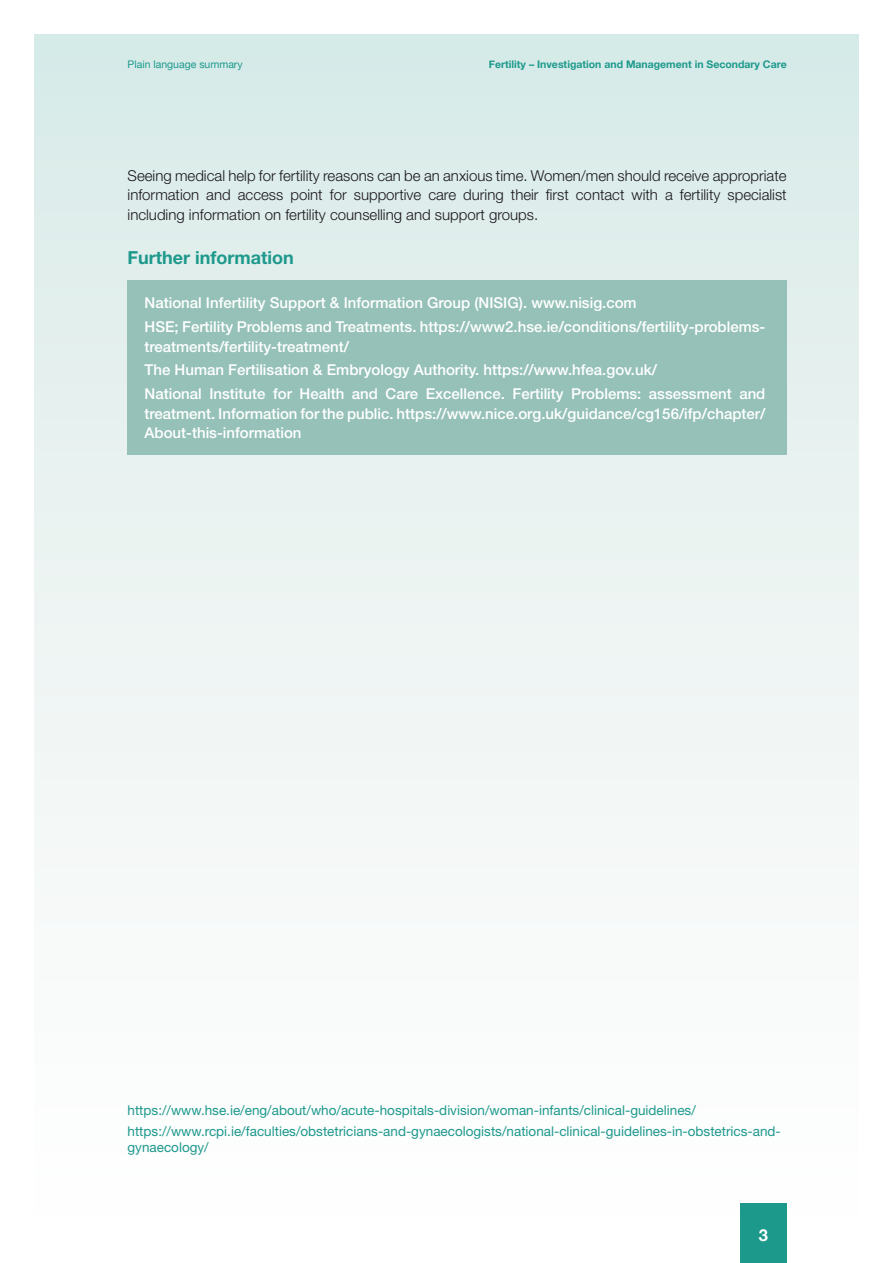
<style>
.page{position:relative;width:893px;height:1263px;background:#fff}
.page>*{position:absolute;margin:0;border:0;box-sizing:border-box;transform-origin:0 0}
.t1{font:700 18px "Helvetica Neue LT Std";color:#1d998c}
.t2{font:700 16.5px "Helvetica Neue";color:#fff}
.R_Body{font:500 15px/19.5px "Helvetica Neue LT Std";color:#fff}
.Body_0-0__4{font:300 15px/19.5px "Helvetica Neue LT Std";color:#1a171c;text-align:justify}
.t3{font:13.5px/20.7px "Helvetica Neue LT Std";color:#1d998c}
.t4{font:700 10.5px "Helvetica Neue";color:#1d998c}
.t5{font:10.5px "Helvetica Neue";color:#1d998c}
</style>
<div class="page">
<div style="left:34px;top:34px;width:825px;height:1195px;background:linear-gradient(to bottom,#d8eae8,#fff)"></div>
<div style="left:740px;top:1203px;width:47px;height:60px;background:#1d998c"></div>
<div style="left:128px;top:281px;width:659px;height:174px;background:#95c1b8"></div>
<p class="t5" style="left:128px;top:57px;width:117px">Plain language summary</p>
<p class="t4" style="left:489px;top:56px;width:299px">Fertility – Investigation and Management in Secondary Care</p>
<p class="Body_0-0__4" style="left:128px;top:165px;width:661px">Seeing medical help for fertility reasons can be an anxious time. Women/men should receive appropriate information and access point for supportive care during their first contact with a fertility specialist including information on fertility counselling and support groups.</p>
<h2 class="t1" style="left:128px;top:246px;width:168px">Further information</h2>
<p class="R_Body" style="left:145px;top:293px;width:494px">National Infertility Support &amp; Information Group (NISIG). www.nisig.com</p>
<p class="R_Body" style="left:145px;top:317px;width:622px">HSE; Fertility Problems and Treatments. https://www2.hse.ie/conditions/fertility-problems&shy;treatments/fertility-treatment/</p>
<p class="R_Body" style="left:145px;top:360px;width:514px">The Human Fertilisation &amp; Embryology Authority. https://www.hfea.gov.uk/</p>
<p class="R_Body" style="left:145px;top:384px;width:622px;text-align:justify">National Institute for Health and Care Excellence. Fertility Problems: assessment and treatment. Information for the public. https://www.nice.org.uk/guidance/cg156/ifp/chapter/ About-this-information</p>
<p class="t3" style="left:128px;top:1100px;width:655px">https://www.hse.ie/eng/about/who/acute-hospitals-division/woman-infants/clinical-guidelines/ https://www.rcpi.ie/faculties/obstetricians-and-gynaecologists/national-clinical-guidelines-in-obstetrics-and-</p>
<p class="t3" style="left:128px;top:1137px;width:83px">gynaecology/</p>
<p class="t2" style="left:759px;top:1222px;width:11px">3</p>
</div>
